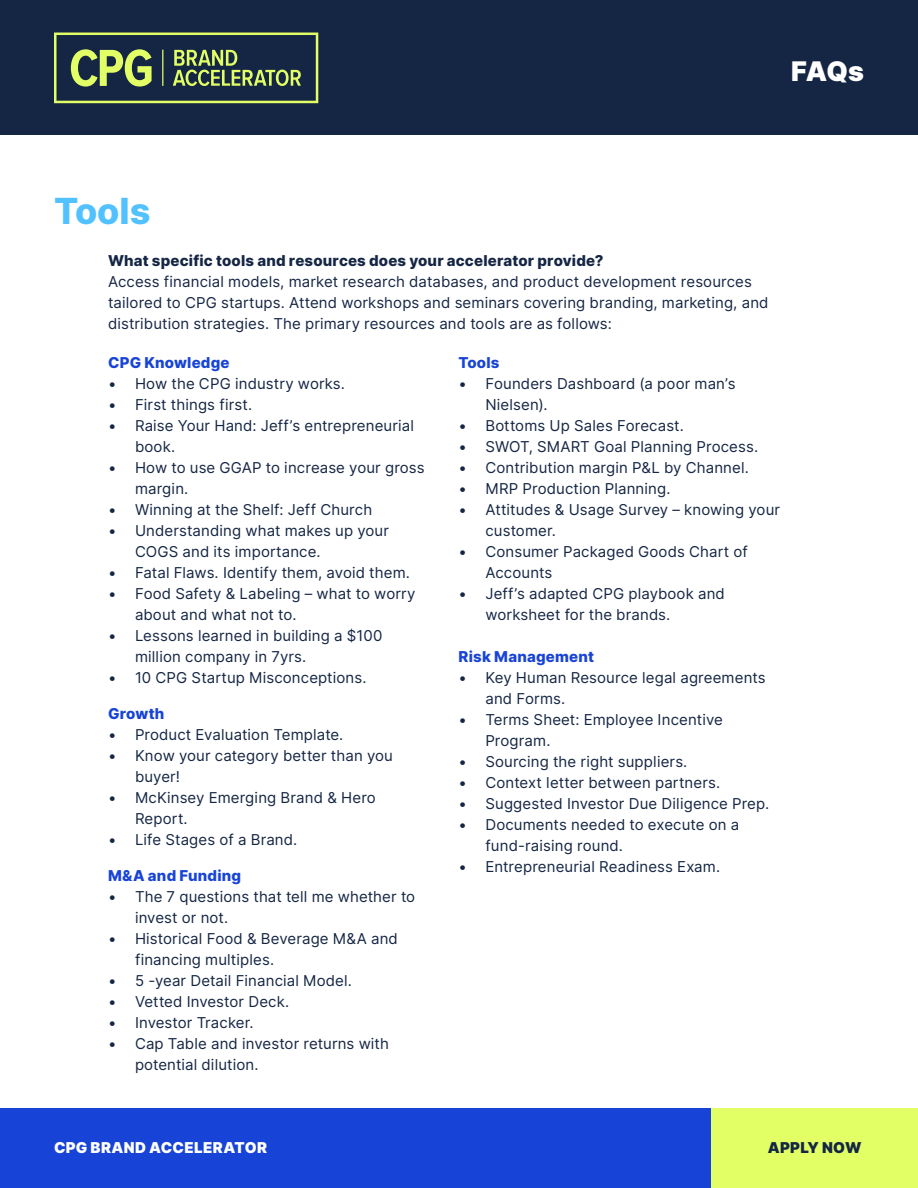
<style>
.page{position:relative;width:918px;height:1188px;background:#fff}
.page>*{position:absolute;margin:0;border:0;box-sizing:border-box;transform-origin:0 0}
.t1{font:800 36px "Inter";color:#51c2ff}
.t2{font:900 27px "Inter";color:#fff}
.t3{font:15px/21px "Inter";letter-spacing:.01em;color:#152644}
.t4{font:800 15px "Inter";letter-spacing:.01em;color:#152644}
.t5{font:800 15px "Inter";letter-spacing:.015em;color:#1743d7}
.t6{font:900 15px "Inter";letter-spacing:.025em;color:#fff}
.t7{font:900 15px "Inter";letter-spacing:.02em;color:#152644}
</style>
<div class="page">
<div style="left:0;top:0;width:918px;height:135px;background:#152644"></div>
<svg style="left:54px;top:33px;width:264px;height:70px"></svg>
<div style="left:0;top:1108px;width:918px;height:80px;background:#1743d7"></div>
<div style="left:711px;top:1108px;width:207px;height:80px;background:#e2ff65"></div>
<h2 class="t2" style="left:791px;top:51px;width:74px">FAQs</h2>
<h1 class="t1" style="left:54px;top:184px;width:98px">Tools</h1>
<p class="t4" style="left:108px;top:249px;width:497px">What specific tools and resources does your accelerator provide?</p>
<p class="t3" style="left:108px;top:271px;width:662px">Access financial models, market research databases, and product development resources tailored to CPG startups. Attend workshops and seminars covering branding, marketing, and distribution strategies. The primary resources and tools are as follows:</p>
<p class="t5" style="left:108px;top:351px;width:123px">CPG Knowledge</p>
<p class="t3" style="left:108px;top:372px;width:239px">• How the CPG industry works.</p>
<p class="t3" style="left:108px;top:393px;width:146px">• First things first.</p>
<p class="t3" style="left:135px;top:414px;width:281px;text-indent:-27px">• Raise Your Hand: Jeff’s entrepreneurial book.</p>
<p class="t3" style="left:135px;top:456px;width:291px;text-indent:-27px">• How to use GGAP to increase your gross margin.</p>
<p class="t3" style="left:108px;top:498px;width:266px">• Winning at the Shelf: Jeff Church</p>
<p class="t3" style="left:135px;top:519px;width:256px;text-indent:-27px">• Understanding what makes up your<br>COGS and its importance.</p>
<p class="t3" style="left:108px;top:561px;width:303px">• Fatal Flaws. Identify them, avoid them.</p>
<p class="t3" style="left:135px;top:582px;width:282px;text-indent:-27px">• Food Safety &amp; Labeling – what to worry about and what not to.</p>
<p class="t3" style="left:135px;top:624px;width:249px;text-indent:-27px">• Lessons learned in building a $100 million company in 7yrs.</p>
<p class="t3" style="left:108px;top:666px;width:260px">• 10 CPG Startup Misconceptions.</p>
<p class="t5" style="left:108px;top:702px;width:58px">Growth</p>
<p class="t3" style="left:108px;top:723px;width:237px">• Product Evaluation Template.</p>
<p class="t3" style="left:135px;top:744px;width:259px;text-indent:-27px">• Know your category better than you buyer!</p>
<p class="t3" style="left:135px;top:786px;width:242px;text-indent:-27px">• McKinsey Emerging Brand &amp; Hero<br>Report.</p>
<p class="t3" style="left:108px;top:828px;width:191px">• Life Stages of a Brand.</p>
<p class="t5" style="left:108px;top:864px;width:135px">M&amp;A and Funding</p>
<p class="t3" style="left:135px;top:885px;width:282px;text-indent:-27px">• The 7 questions that tell me whether to invest or not.</p>
<p class="t3" style="left:135px;top:927px;width:264px;text-indent:-27px">• Historical Food &amp; Beverage M&amp;A and financing multiples.</p>
<p class="t3" style="left:108px;top:969px;width:245px">• 5 -year Detail Financial Model.</p>
<p class="t3" style="left:108px;top:990px;width:183px">• Vetted Investor Deck.</p>
<p class="t3" style="left:108px;top:1011px;width:147px">• Investor Tracker.</p>
<p class="t3" style="left:135px;top:1032px;width:256px;text-indent:-27px">• Cap Table and investor returns with potential dilution.</p>
<p class="t5" style="left:458px;top:351px;width:43px">Tools</p>
<p class="t3" style="left:485px;top:372px;width:252px;text-indent:-27px">• Founders Dashboard (a poor man’s<br>Nielsen).</p>
<p class="t3" style="left:458px;top:414px;width:227px">• Bottoms Up Sales Forecast.</p>
<p class="t3" style="left:458px;top:435px;width:301px">• SWOT, SMART Goal Planning Process.</p>
<p class="t3" style="left:458px;top:456px;width:292px">• Contribution margin P&amp;L by Channel.</p>
<p class="t3" style="left:458px;top:477px;width:214px">• MRP Production Planning.</p>
<p class="t3" style="left:485px;top:498px;width:296px;text-indent:-27px">• Attitudes &amp; Usage Survey – knowing your customer.</p>
<p class="t3" style="left:485px;top:540px;width:264px;text-indent:-27px">• Consumer Packaged Goods Chart of<br>Accounts</p>
<p class="t3" style="left:485px;top:582px;width:241px;text-indent:-27px">• Jeff’s adapted CPG playbook and worksheet for the brands.</p>
<p class="t5" style="left:458px;top:645px;width:137px">Risk Management</p>
<p class="t3" style="left:485px;top:666px;width:282px;text-indent:-27px">• Key Human Resource legal agreements and Forms.</p>
<p class="t3" style="left:485px;top:708px;width:239px;text-indent:-27px">• Terms Sheet: Employee Incentive<br>Program.</p>
<p class="t3" style="left:458px;top:750px;width:231px">• Sourcing the right suppliers.</p>
<p class="t3" style="left:458px;top:771px;width:263px">• Context letter between partners.</p>
<p class="t3" style="left:458px;top:792px;width:312px">• Suggested Investor Due Diligence Prep.</p>
<p class="t3" style="left:485px;top:813px;width:255px;text-indent:-27px">• Documents needed to execute on a fund-raising round.</p>
<p class="t3" style="left:458px;top:855px;width:263px">• Entrepreneurial Readiness Exam.</p>
<p class="t6" style="left:54px;top:1136px;width:215px">CPG BRAND ACCELERATOR</p>
<p class="t7" style="left:768px;top:1136px;width:95px">APPLY NOW</p>
</div>
